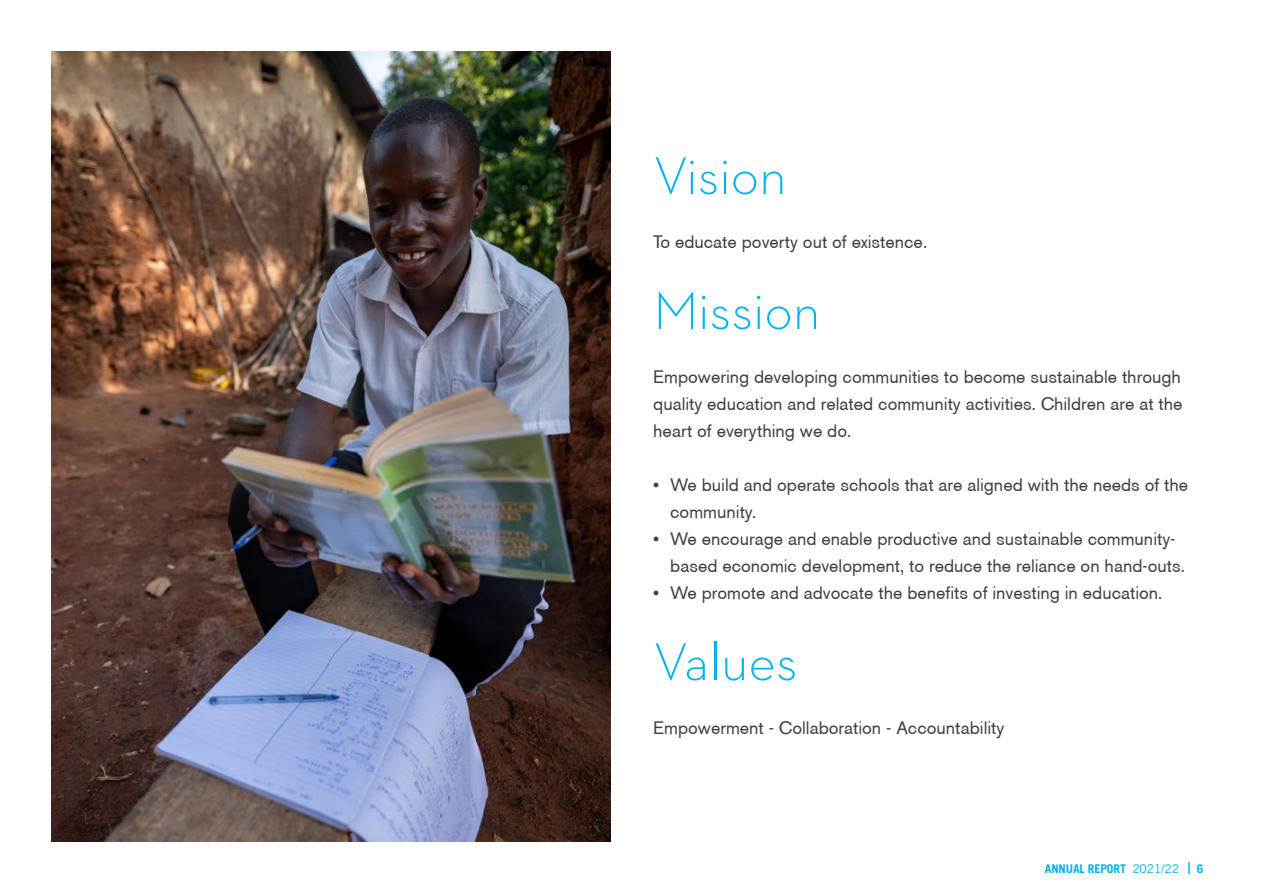
<style>
.page{position:relative;width:1263px;height:893px;background:#fff}
.page>*{position:absolute;margin:0;border:0;box-sizing:border-box;transform-origin:0 0}
.t1{font:300 54px "Neutra Text TF";color:#00b3f0}
.t2{font:18px/27px "Berthold Akzidenz Grotesk BE";color:#414042}
.t3{font:700 12px "Trade Gothic LT Std";letter-spacing:-.01em;color:#00aeef}
.s1{font-weight:400}
</style>
<div class="page">
<img style="left:51px;top:51px;width:559px;height:791px">
<h1 class="t1" style="left:653px;top:143px;width:135px">Vision</h1>
<p class="t2" style="left:653px;top:228px;width:275px">To educate poverty out of existence.</p>
<h1 class="t1" style="left:653px;top:278px;width:169px">Mission</h1>
<p class="t2" style="left:653px;top:363px;width:531px;text-align:justify">Empowering developing communities to become sustainable through quality education and related community activities. Children are at the heart of everything we do.</p>
<p class="t2" style="left:670px;top:471px;width:519px;text-indent:-17px">• We build and operate schools that are aligned with the needs of the community.</p>
<p class="t2" style="left:670px;top:525px;width:516px;text-indent:-17px">• We encourage and enable productive and sustainable community&shy;based economic development, to reduce the reliance on hand-outs.</p>
<p class="t2" style="left:653px;top:579px;width:511px">• We promote and advocate the benefits of investing in education.</p>
<h1 class="t1" style="left:653px;top:629px;width:146px">Values</h1>
<p class="t2" style="left:653px;top:714px;width:353px">Empowerment - Collaboration - Accountability</p>
<p class="t3" style="left:1045px;top:861px;width:136px">ANNUAL REPORT <span class="s1">2021/22</span></p>
<p class="t3" style="left:1197px;top:861px;width:8px">6</p>
</div>
